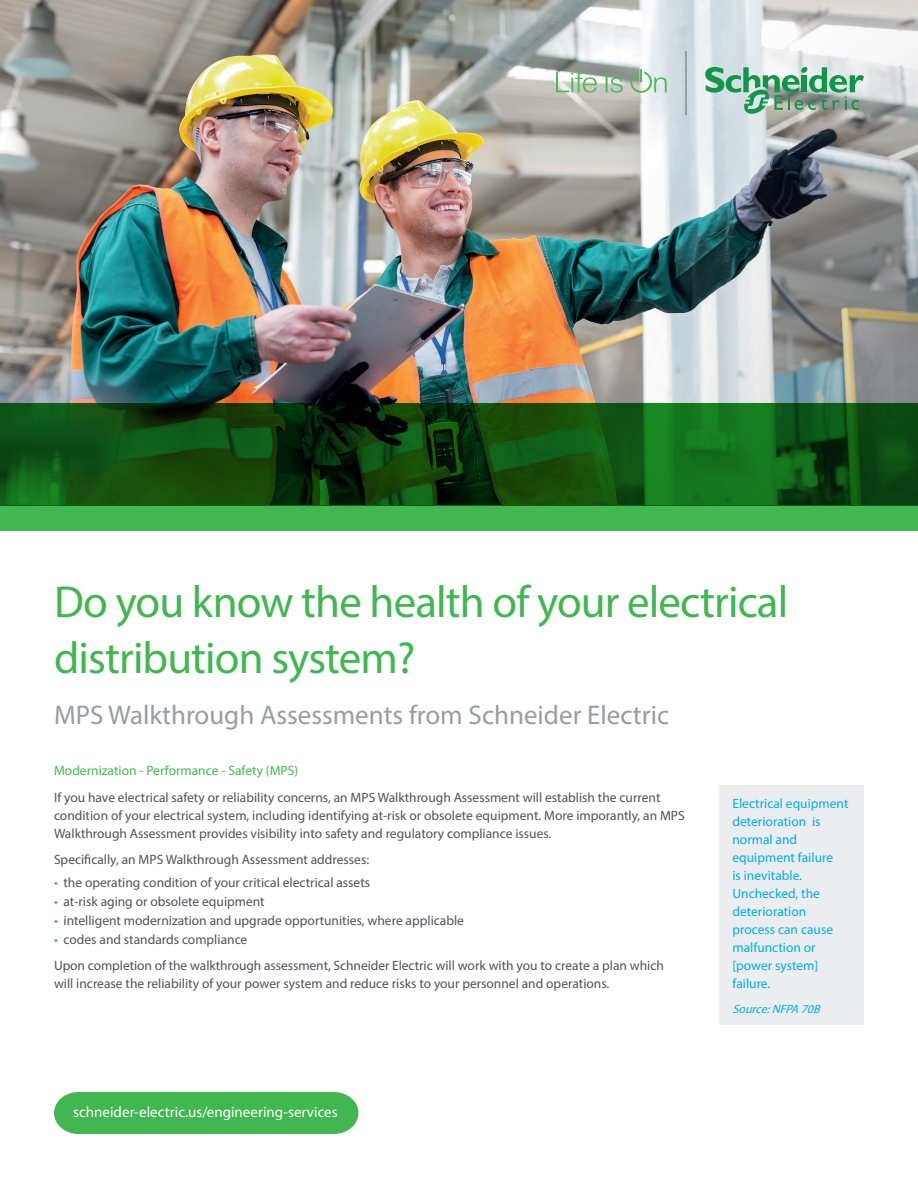
<style>
.page{position:relative;width:918px;height:1188px;background:#fff}
.page>*{position:absolute;margin:0;border:0;box-sizing:border-box;transform-origin:0 0}
.t1{font:45px/56.1px "Myriad Pro";letter-spacing:-.02em;color:#42b751}
.t2{font:27px "Myriad Pro";color:#959ea4}
.t3{font:15px "Myriad Pro";color:#fff}
.t4{font:13.5px/18px "Myriad Pro";color:#4d545a}
.t5{font:13.5px/18px "Myriad Pro";color:#00aeef}
.t6{font:13.5px "Myriad Pro";color:#42b751}
.t7{font:italic 12px "Myriad Pro";color:#00aeef}
.s1{color:#42b751}
</style>
<div class="page">
<img style="left:0;top:0;width:918px;height:403px">
<svg style="left:556px;top:72px;width:41px;height:21px"></svg>
<svg style="left:606px;top:72px;width:17px;height:21px"></svg>
<svg style="left:630px;top:69px;width:37px;height:24px"></svg>
<svg style="left:705px;top:67px;width:159px;height:48px;background:#91bda5"></svg>
<hr style="left:685px;top:51px;width:2px;height:64px;background:#9e9fa3">
<div style="left:0;top:505px;width:918px;height:26px;background:#42b751"></div>
<div style="left:54px;top:1092px;width:304px;height:42px;background:#42b751"></div>
<svg style="left:0;top:403px;width:918px;height:102px;background:#104c11"></svg>
<div style="left:719px;top:785px;width:144px;height:240px;background:#ecedee"></div>
<h1 class="t1" style="left:54px;top:573px;width:736px">Do you know the health of your electrical distribution system?</h1>
<h2 class="t2" style="left:54px;top:698px;width:617px">MPS Walkthrough Assessments from Schneider Electric</h2>
<p class="t6" style="left:54px;top:762px;width:246px">Modernization - Performance - Safety (MPS)</p>
<p class="t4" style="left:54px;top:788px;width:632px">If you have electrical safety or reliability concerns, an MPS Walkthrough Assessment will establish the current condition of your electrical system, including identifying at-risk or obsolete equipment. More imporantly, an MPS<br>Walkthrough Assessment provides visibility into safety and regulatory compliance issues.</p>
<p class="t4" style="left:54px;top:851px;width:317px">Specifically, an MPS Walkthrough Assessment addresses:</p>
<p class="t4" style="left:54px;top:873px;width:318px"><span class="s1">•</span> the operating condition of your critical electrical assets</p>
<p class="t4" style="left:54px;top:892px;width:212px"><span class="s1">•</span> at-risk aging or obsolete equipment</p>
<p class="t4" style="left:54px;top:911px;width:412px"><span class="s1">•</span> intelligent modernization and upgrade opportunities, where applicable</p>
<p class="t4" style="left:54px;top:926px;width:612px;line-height:26.7px"><span class="s1">•</span> codes and standards compliance<br>Upon completion of the walkthrough assessment, Schneider Electric will work with you to create a plan which</p>
<p class="t4" style="left:54px;top:975px;width:557px">will increase the reliability of your power system and reduce risks to your personnel and operations.</p>
<p class="t5" style="left:732px;top:794px;width:118px">Electrical equipment deterioration is normal and equipment failure<br>is inevitable.<br>Unchecked, the deterioration process can cause malfunction or [power system] failure.</p>
<p class="t7" style="left:732px;top:1001px;width:93px">Source:NFPA70B</p>
<p class="t3" style="left:73px;top:1103px;width:266px">schneider-electric.us/engineering-services</p>
</div>
